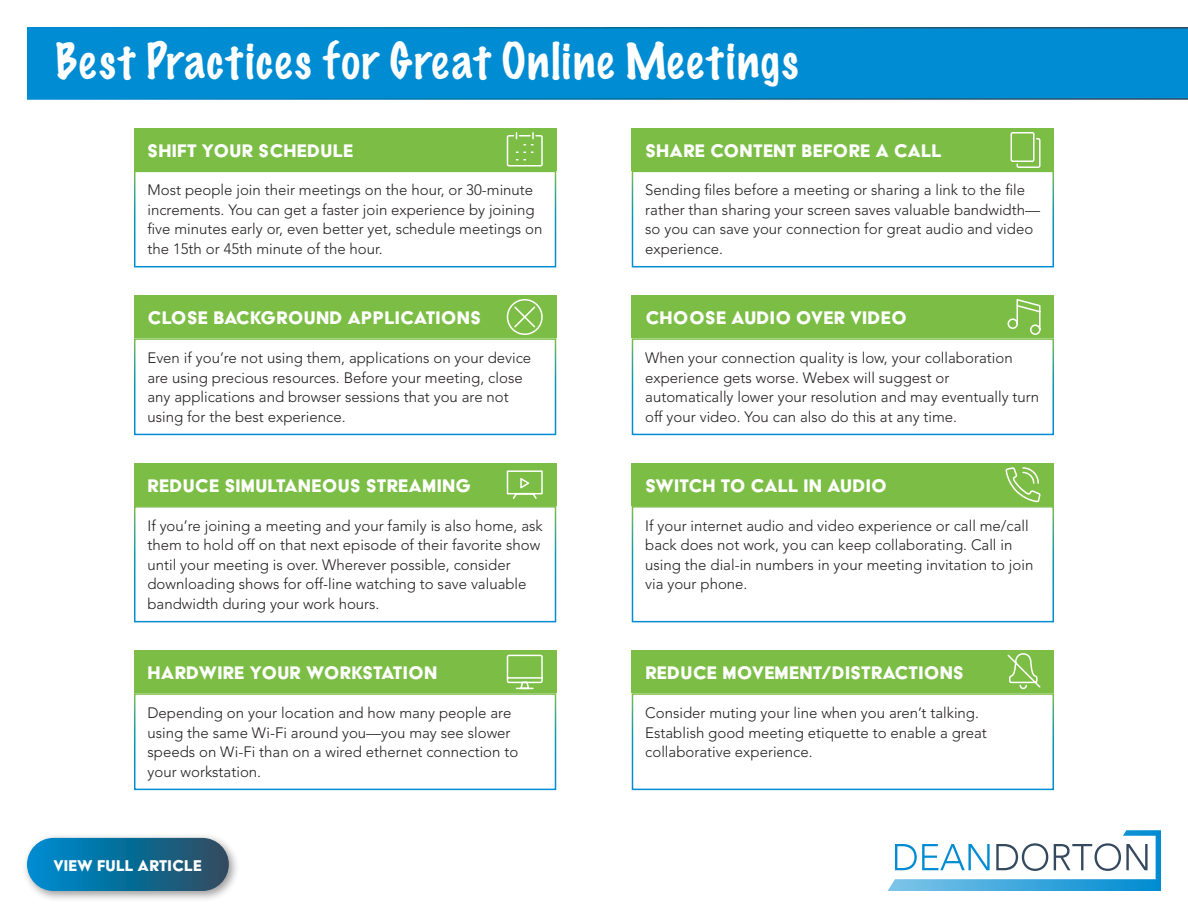
<style>
.page{position:relative;width:1188px;height:918px;background:#fff}
.page>*{position:absolute;margin:0;border:0;box-sizing:border-box;transform-origin:0 0}
.t1{font:100 45px "Marker Felt";letter-spacing:.045em;color:#fff}
.t2{font:21px "Acier BAT Text Solid";letter-spacing:.01em;color:#fff}
.t3{font:18px "Acier BAT Text Solid";letter-spacing:.01em;color:#fff}
.t4{font:300 15px/19.5px "Avenir LT Std";color:#231f20}
</style>
<div class="page">
<svg style="left:888px;top:830px;width:273px;height:61px"></svg>
<div style="left:27px;top:27px;width:1161px;height:73px;background:#008cd2"></div>
<div style="left:22px;top:833px;width:218px;height:70px;background:#231f20;opacity:.45"></div>
<svg style="left:27px;top:838px;width:202px;height:53px;background:#0e6c97"></svg>
<div style="left:134px;top:128px;width:422px;height:43px;background:#7cbe45"></div>
<svg style="left:134px;top:131px;width:423px;height:137px"></svg>
<div style="left:632px;top:463px;width:422px;height:43px;background:#7cbe45"></div>
<svg style="left:631px;top:505px;width:423px;height:118px"></svg>
<svg style="left:1005px;top:467px;width:36px;height:36px"></svg>
<div style="left:134px;top:296px;width:422px;height:42px;background:#7cbe45"></div>
<svg style="left:134px;top:298px;width:423px;height:138px"></svg>
<div style="left:134px;top:463px;width:422px;height:43px;background:#7cbe45"></div>
<svg style="left:134px;top:505px;width:423px;height:118px"></svg>
<svg style="left:506px;top:470px;width:37px;height:29px"></svg>
<div style="left:134px;top:651px;width:422px;height:42px;background:#7cbe45"></div>
<svg style="left:134px;top:654px;width:423px;height:137px"></svg>
<div style="left:632px;top:128px;width:422px;height:43px;background:#7cbe45"></div>
<svg style="left:631px;top:131px;width:423px;height:137px"></svg>
<div style="left:632px;top:651px;width:422px;height:42px;background:#7cbe45"></div>
<svg style="left:631px;top:652px;width:423px;height:139px"></svg>
<div style="left:632px;top:296px;width:422px;height:42px;background:#7cbe45"></div>
<svg style="left:631px;top:298px;width:423px;height:138px"></svg>
<h1 class="t1" style="left:56px;top:25px;width:744px">Best Practices for Great Online Meetings</h1>
<h2 class="t2" style="left:148px;top:139px;width:207px">SHIFT YOUR SCHEDULE</h2>
<h2 class="t2" style="left:645px;top:139px;width:298px">SHARE CONTENT BEFORE A CALL</h2>
<p class="t4" style="left:147px;top:181px;width:396px">Most people join their meetings on the hour, or 30-minute increments. You can get a faster join experience by joining five minutes early or, even better yet, schedule meetings on the 15th or 45th minute of the hour.</p>
<p class="t4" style="left:645px;top:181px;width:396px">Sending files before a meeting or sharing a link to the file rather than sharing your screen saves valuable bandwidth— so you can save your connection for great audio and video experience.</p>
<h2 class="t2" style="left:148px;top:307px;width:335px">CLOSE BACKGROUND APPLICATIONS</h2>
<h2 class="t2" style="left:645px;top:307px;width:263px">CHOOSE AUDIO OVER VIDEO</h2>
<p class="t4" style="left:147px;top:348px;width:385px">Even if you’re not using them, applications on your device are using precious resources. Before your meeting, close any applications and browser sessions that you are not using for the best experience.</p>
<p class="t4" style="left:645px;top:348px;width:396px">When your connection quality is low, your collaboration experience gets worse. Webex will suggest or automatically lower your resolution and may eventually turn off your video. You can also do this at any time.</p>
<h2 class="t2" style="left:148px;top:475px;width:325px">REDUCE SIMULTANEOUS STREAMING</h2>
<h2 class="t2" style="left:645px;top:475px;width:243px">SWITCH TO CALL IN AUDIO</h2>
<p class="t4" style="left:147px;top:516px;width:397px">If you’re joining a meeting and your family is also home, ask them to hold off on that next episode of their favorite show until your meeting is over. Wherever possible, consider downloading shows for off-line watching to save valuable bandwidth during your work hours.</p>
<p class="t4" style="left:645px;top:516px;width:390px">If your internet audio and video experience or call me/call back does not work, you can keep collaborating. Call in using the dial-in numbers in your meeting invitation to join via your phone.</p>
<h2 class="t2" style="left:148px;top:662px;width:291px">HARDWIRE YOUR WORKSTATION</h2>
<h2 class="t2" style="left:645px;top:662px;width:320px">REDUCE MOVEMENT/DISTRACTIONS</h2>
<p class="t4" style="left:147px;top:703px;width:372px">Depending on your location and how many people are using the same Wi-Fi around you—you may see slower speeds on Wi-Fi than on a wired ethernet connection to your workstation.</p>
<p class="t4" style="left:645px;top:703px;width:343px">Consider muting your line when you aren’t talking.<br>Establish good meeting etiquette to enable a great collaborative experience.</p>
<p class="t3" style="left:53px;top:856px;width:150px">VIEW FULL ARTICLE</p>
</div>
